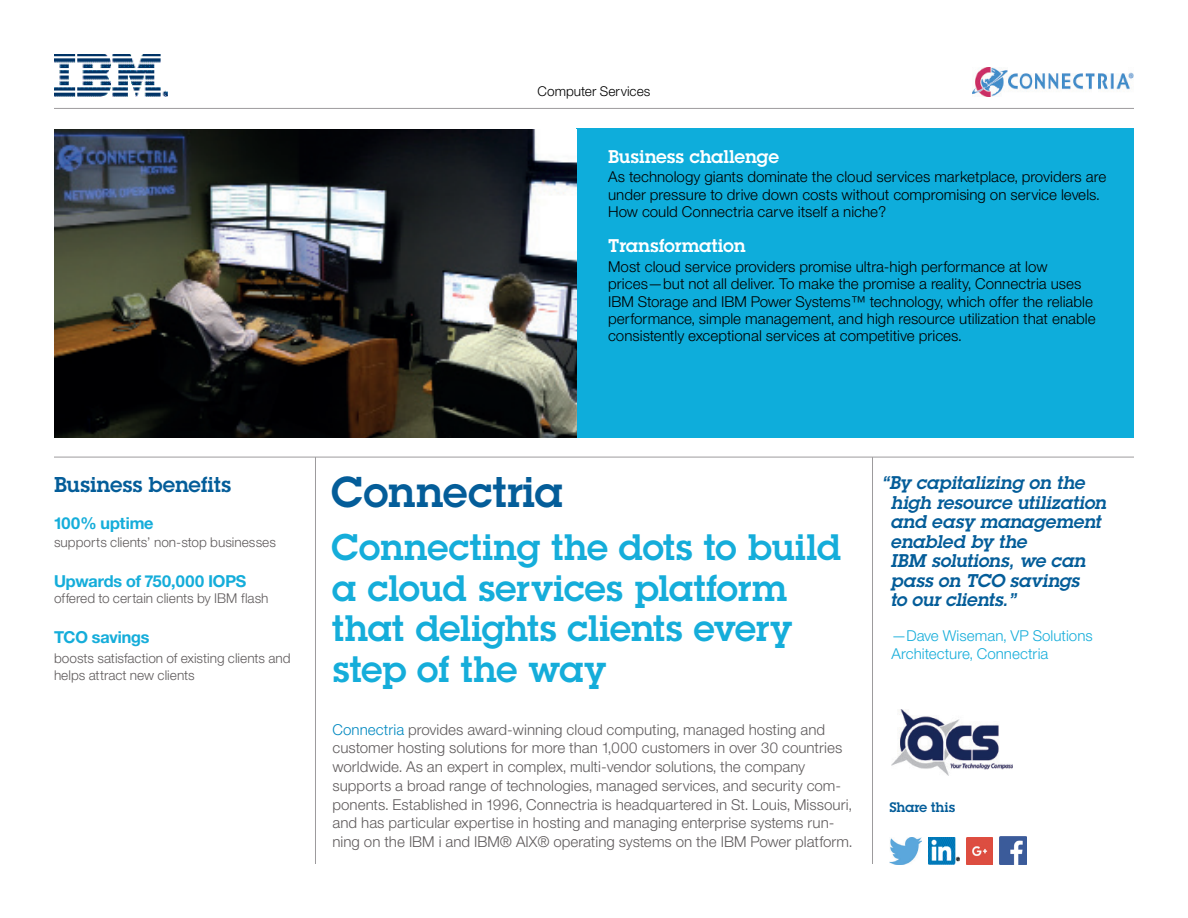
<style>
.page{position:relative;width:1188px;height:918px;background:#fff}
.page>*{position:absolute;margin:0;border:0;box-sizing:border-box;transform-origin:0 0}
.t1{font:42px "Lubalin Demifor IBM";color:#045d99}
.SubTitle{font:36px/40.5px "Lubalin Demifor IBM";color:#15adda}
.SolBodyColumn_SolTab{font:21px "Lubalin Demifor IBM";color:#045d99}
.STEPPLACE{font:18px/19.5px "Lubalin Demi Italicfor IBM";color:#045d99}
.OverviewHeader2{font:18px "Lubalin Demifor IBM";color:#fff}
.SolBodyColumn_SolSub{font:16.5px "Helv Neue Boldfor IBM";color:#15adda}
.OverviewBody{font:15px/17.2px "Helv Neue Lightfor IBM";color:#000}
.TextStyle1{font:15px/18.8px "Helv Neue Lightfor IBM";color:#5f5b5c}
.QuoteAttr{font:15px/18px "Helv Neue Lightfor IBM";color:#15adda}
.SolBodyColumn_SolBod{font:13.5px/17.2px "Helv Neue Lightfor IBM";color:#5f5b5c}
.CoverTeaser{font:13.5px "Helv Neue Lightfor IBM";color:#000}
.t2{font:13.5px "Lubalin Demifor IBM";color:#045d99}
.s1{color:#0088c0}
</style>
<div class="page">
<hr style="left:315px;top:457px;width:1px;height:407px;background:#9d9b9d">
<hr style="left:872px;top:457px;width:1px;height:407px;background:#9d9b9d">
<hr style="left:54px;top:108px;width:1080px;height:1px;background:#9d9b9d">
<hr style="left:54px;top:457px;width:1080px;height:1px;background:#9d9b9d">
<div style="left:577px;top:128px;width:557px;height:310px;background:#0eaddb"></div>
<img style="left:972px;top:68px;width:162px;height:28px">
<img style="left:54px;top:129px;width:523px;height:309px">
<img style="left:889px;top:838px;width:33px;height:26px">
<img style="left:928px;top:837px;width:32px;height:27px">
<img style="left:966px;top:837px;width:27px;height:27px">
<img style="left:999px;top:837px;width:27px;height:27px">
<img style="left:54px;top:54px;width:113px;height:42px">
<img style="left:891px;top:709px;width:121px;height:67px">
<p class="CoverTeaser" style="left:538px;top:83px;width:114px">Computer Services</p>
<p class="OverviewHeader2" style="left:608px;top:144px;width:172px">Business challenge</p>
<p class="OverviewBody" style="left:608px;top:168px;width:500px">As technology giants dominate the cloud services marketplace, providers are under pressure to drive down costs without compromising on service levels.<br>How could Connectria carve itself a niche?</p>
<p class="OverviewHeader2" style="left:608px;top:234px;width:139px">Transformation</p>
<p class="OverviewBody" style="left:608px;top:258px;width:489px">Most cloud service providers promise ultra-high performance at low prices—but not all deliver. To make the promise a reality, Connectria uses IBM Storage and IBM Power Systems™ technology, which offer the reliable performance, simple management, and high resource utilization that enable consistently exceptional services at competitive prices.</p>
<p class="SolBodyColumn_SolTab" style="left:54px;top:470px;width:179px">Business benefits</p>
<p class="SolBodyColumn_SolSub" style="left:54px;top:513px;width:101px">100% uptime</p>
<p class="SolBodyColumn_SolBod" style="left:54px;top:533px;width:224px">supports clients’ non-stop businesses</p>
<p class="SolBodyColumn_SolSub" style="left:54px;top:571px;width:194px">Upwards of 750,000 IOPS</p>
<p class="SolBodyColumn_SolBod" style="left:54px;top:590px;width:216px">offered to certain clients by IBM flash</p>
<p class="SolBodyColumn_SolSub" style="left:54px;top:626px;width:97px">TCO savings</p>
<p class="SolBodyColumn_SolBod" style="left:54px;top:649px;width:238px">boosts satisfaction of existing clients and helps attract new clients</p>
<p class="t1" style="left:333px;top:464px;width:232px">Connectria</p>
<p class="SubTitle" style="left:333px;top:526px;width:510px">Connecting the dots to build a cloud services platform that delights clients every step of the way</p>
<p class="TextStyle1" style="left:333px;top:720px;width:521px"><span class="s1">Connectria</span> provides award-winning cloud computing, managed hosting and customer hosting solutions for more than 1,000 customers in over 30 countries worldwide. As an expert in complex, multi-vendor solutions, the company supports a broad range of technologies, managed services, and security com&shy;ponents. Established in 1996, Connectria is headquartered in St. Louis, Missouri, and has particular expertise in hosting and managing enterprise systems run&shy;ning on the IBM i and IBM® AIX® operating systems on the IBM Power platform.</p>
<p class="STEPPLACE" style="left:891px;top:473px;width:217px;text-indent:-9px">“By capitalizing on the high resource utilization and easy management enabled by the<br>IBM solutions, we can pass on TCO savings<br>to our clients.”</p>
<p class="QuoteAttr" style="left:891px;top:627px;width:203px">—Dave Wiseman, VP Solutions<br>Architecture, Connectria</p>
<p class="t2" style="left:890px;top:798px;width:67px">Share this</p>
</div>
